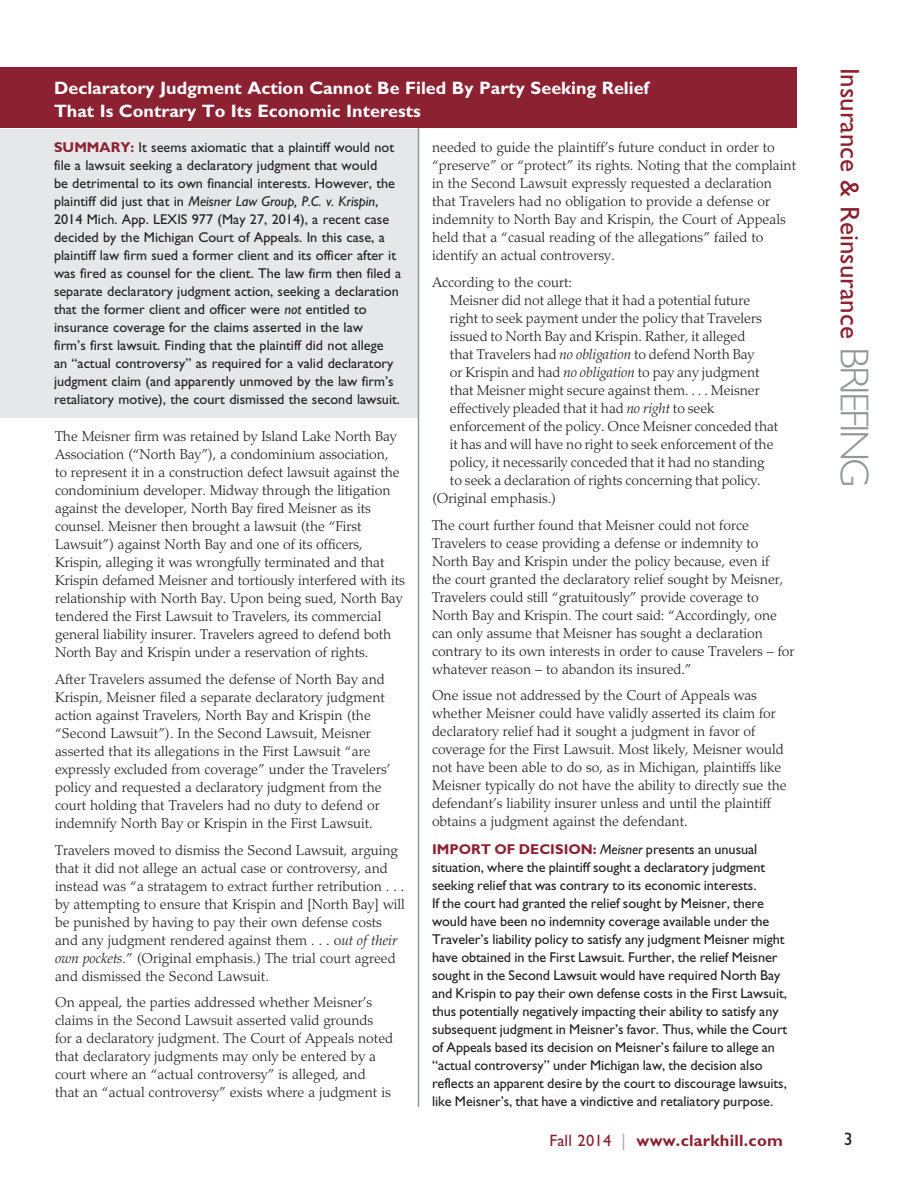
<style>
.page{position:relative;width:918px;height:1188px;background:#fff}
.page>*{position:absolute;margin:0;border:0;box-sizing:border-box;transform-origin:0 0}
.t1{font:27px "Gill Sans";color:#8b2131}
.t2{font:700 18px/22.5px "Gill Sans";color:#fff}
.t3{font:18px "Gill Sans";color:#231f20}
.t4{font:700 16.5px "Gill Sans";letter-spacing:.015em;color:#8b2131}
.t5{font:300 14.25px/18px "Palatino";color:#231f20}
.t6{font:14.25px/18px "Gill Sans";letter-spacing:-.005em;color:#231f20}
.s1{font-style:italic}
.s2{font-weight:700;color:#8b2131}
.s3{font-weight:400}
.s4{font-weight:400;color:#a8a9ad}
.s5{font-weight:300;font-size:40.5px;color:#939598}
</style>
<div class="page">
<div style="left:0;top:129px;width:418px;height:288px;background:#e6e7e9"></div>
<hr style="left:418px;top:126px;width:1px;height:981px;background:#939598">
<div style="left:0;top:68px;width:796px;height:60px;background:#8b2131"></div>
<p class="t2" style="left:54px;top:77px;width:597px">Declaratory Judgment Action Cannot Be Filed By Party Seeking Relief<br>That Is Contrary To Its Economic Interests</p>
<p class="t5" style="left:432px;top:139px;width:366px">needed to guide the plaintiff’s future conduct in order to “preserve” or “protect” its rights. Noting that the complaint in the Second Lawsuit expressly requested a declaration that Travelers had no obligation to provide a defense or indemnity to North Bay and Krispin, the Court of Appeals held that a “casual reading of the allegations” failed to identify an actual controversy.</p>
<p class="t5" style="left:432px;top:273px;width:142px">According to the court:</p>
<p class="t5" style="left:450px;top:291px;width:302px">Meisner did not allege that it had a potential future</p>
<p class="t5" style="left:450px;top:309px;width:313px">right to seek payment under the policy that Travelers</p>
<p class="t5" style="left:450px;top:327px;width:297px">issued to North Bay and Krispin. Rather, it alleged</p>
<p class="t5" style="left:450px;top:345px;width:306px">that Travelers had <span class="s1">no obligation</span> to defend North Bay</p>
<p class="t5" style="left:450px;top:363px;width:311px">or Krispin and had <span class="s1">no obligation</span> to pay any judgment</p>
<p class="t5" style="left:450px;top:381px;width:311px">that Meisner might secure against them. . . . Meisner</p>
<p class="t5" style="left:450px;top:399px;width:266px">effectively pleaded that it had <span class="s1">no right</span> to seek</p>
<p class="t5" style="left:450px;top:417px;width:330px">enforcement of the policy. Once Meisner conceded that</p>
<p class="t5" style="left:450px;top:435px;width:325px">it has and will have no right to seek enforcement of the</p>
<p class="t5" style="left:450px;top:453px;width:316px">policy, it necessarily conceded that it had no standing</p>
<p class="t5" style="left:450px;top:471px;width:312px">to seek a declaration of rights concerning that policy.</p>
<p class="t5" style="left:432px;top:489px;width:126px">(Original emphasis.)</p>
<p class="t5" style="left:432px;top:516px;width:364px">The court further found that Meisner could not force Travelers to cease providing a defense or indemnity to North Bay and Krispin under the policy because, even if<br>the court granted the declaratory relief sought by Meisner, Travelers could still “gratuitously” provide coverage to North Bay and Krispin. The court said: “Accordingly, one can only assume that Meisner has sought a declaration contrary to its own interests in order to cause Travelers – for whatever reason – to abandon its insured.”</p>
<p class="t5" style="left:432px;top:687px;width:356px">One issue not addressed by the Court of Appeals was whether Meisner could have validly asserted its claim for declaratory relief had it sought a judgment in favor of coverage for the First Lawsuit. Most likely, Meisner would not have been able to do so, as in Michigan, plaintiffs like Meisner typically do not have the ability to directly sue the defendant’s liability insurer unless and until the plaintiff obtains a judgment against the defendant.</p>
<p class="t6" style="left:432px;top:840px;width:357px"><span class="s2">IMPORT OF DECISION:</span> <span class="s1">Meisner</span> presents an unusual situation, where the plaintiff sought a declaratory judgment seeking relief that was contrary to its economic interests.<br>If the court had granted the relief sought by Meisner, there would have been no indemnity coverage available under the Traveler’s liability policy to satisfy any judgment Meisner might have obtained in the First Lawsuit. Further, the relief Meisner sought in the Second Lawsuit would have required North Bay and Krispin to pay their own defense costs in the First Lawsuit, thus potentially negatively impacting their ability to satisfy any subsequent judgment in Meisner’s favor. Thus, while the Court of Appeals based its decision on Meisner’s failure to allege an “actual controversy” under Michigan law, the decision also reflects an apparent desire by the court to discourage lawsuits, like Meisner’s, that have a vindictive and retaliatory purpose.</p>
<p class="t6" style="left:54px;top:139px;width:349px"><span class="s2">SUMMARY:</span> It seems axiomatic that a plaintiff would not file a lawsuit seeking a declaratory judgment that would<br>be detrimental to its own financial interests. However, the plaintiff did just that in <span class="s1">Meisner Law Group, P.C. v. Krispin</span>, 2014 Mich. App. LEXIS 977 (May 27, 2014), a recent case decided by the Michigan Court of Appeals. In this case, a plaintiff law firm sued a former client and its officer after it was fired as counsel for the client. The law firm then filed a separate declaratory judgment action, seeking a declaration that the former client and officer were <span class="s1">not</span> entitled to insurance coverage for the claims asserted in the law<br>firm’s first lawsuit. Finding that the plaintiff did not allege<br>an “actual controversy” as required for a valid declaratory judgment claim (and apparently unmoved by the law firm’s retaliatory motive), the court dismissed the second lawsuit.</p>
<p class="t5" style="left:55px;top:428px;width:351px">The Meisner firm was retained by Island Lake North Bay Association (“North Bay”), a condominium association,<br>to represent it in a construction defect lawsuit against the condominium developer. Midway through the litigation against the developer, North Bay fired Meisner as its counsel. Meisner then brought a lawsuit (the “First Lawsuit”) against North Bay and one of its officers, Krispin, alleging it was wrongfully terminated and that Krispin defamed Meisner and tortiously interfered with its relationship with North Bay. Upon being sued, North Bay tendered the First Lawsuit to Travelers, its commercial general liability insurer. Travelers agreed to defend both North Bay and Krispin under a reservation of rights.</p>
<p class="t5" style="left:55px;top:670px;width:337px">After Travelers assumed the defense of North Bay and Krispin, Meisner filed a separate declaratory judgment action against Travelers, North Bay and Krispin (the “Second Lawsuit”). In the Second Lawsuit, Meisner asserted that its allegations in the First Lawsuit “are expressly excluded from coverage” under the Travelers’ policy and requested a declaratory judgment from the court holding that Travelers had no duty to defend or indemnify North Bay or Krispin in the First Lawsuit.</p>
<p class="t5" style="left:55px;top:841px;width:351px">Travelers moved to dismiss the Second Lawsuit, arguing that it did not allege an actual case or controversy, and instead was “a stratagem to extract further retribution . . . by attempting to ensure that Krispin and [North Bay] will be punished by having to pay their own defense costs and any judgment rendered against them . . . o<span class="s1">ut of their own pockets</span>.” (Original emphasis.) The trial court agreed and dismissed the Second Lawsuit.</p>
<p class="t5" style="left:55px;top:994px;width:340px">On appeal, the parties addressed whether Meisner’s claims in the Second Lawsuit asserted valid grounds for a declaratory judgment. The Court of Appeals noted that declaratory judgments may only be entered by a court where an “actual controversy” is alleged, and that an “actual controversy” exists where a judgment is</p>
<p class="t4" style="left:549px;top:1130px;width:235px"><span class="s3">Fall 2014</span> <span class="s4">|</span> www.clarkhill.com</p>
<h1 class="t1" style="left:865px;top:68px;width:421px;rotate:90deg">Insurance &amp; Reinsurance <span class="s5">briefing</span></h1>
<p class="t3" style="left:844px;top:1129px;width:10px">3</p>
</div>
